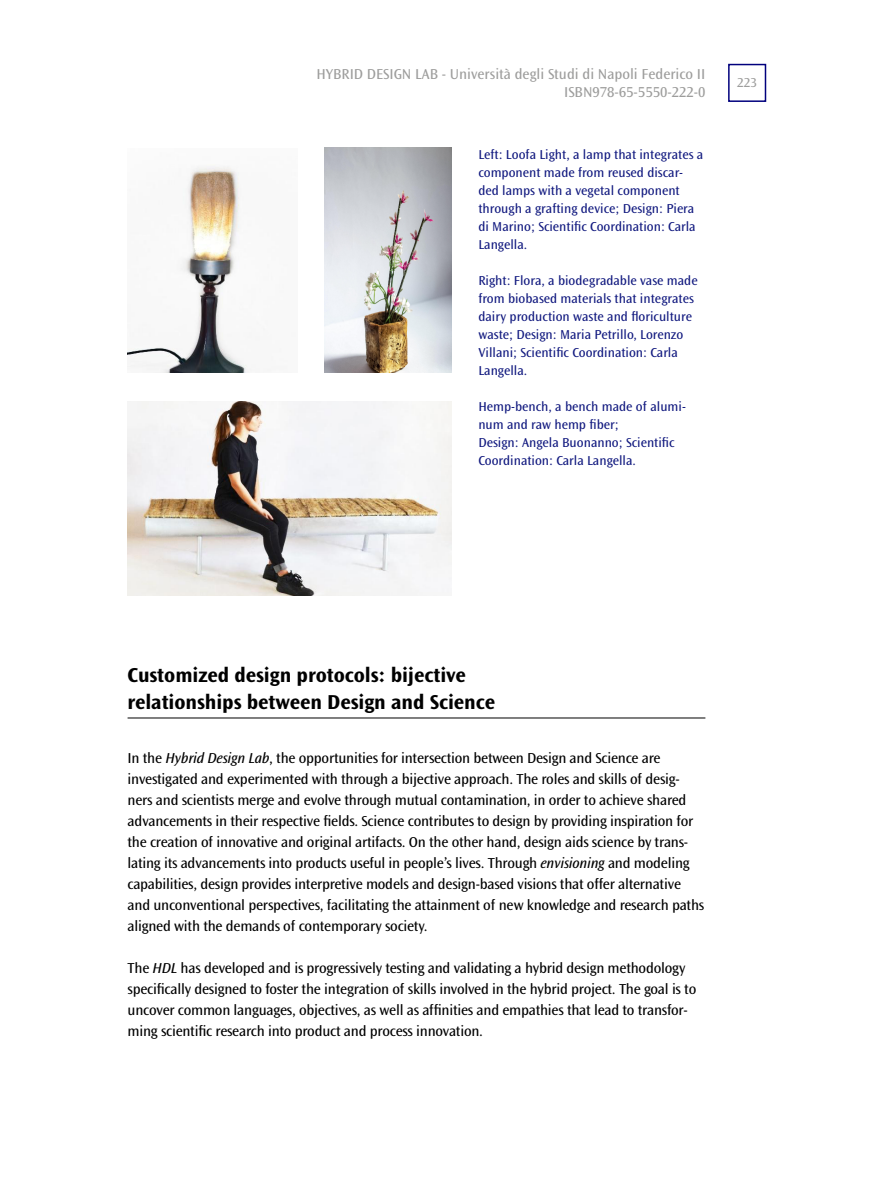
<style>
.page{position:relative;width:893px;height:1191px;background:#fff}
.page>*{position:absolute;margin:0;border:0;box-sizing:border-box;transform-origin:0 0}
.t1{font:700 21px/27px "Ocean Sans Std";letter-spacing:-.005em;color:#000}
.t2{font:15px/21px "Ocean Sans Std";letter-spacing:-.015em;color:#000}
.t3{font:15px/18px "Ocean Sans Std";color:#9d9d9c;text-align:right}
.t4{font:13.5px/18px "Ocean Sans Std";color:#11197f}
.t5{font:13.5px "Ocean Sans Std";color:#9d9d9c}
.s1{font-style:italic}
</style>
<div class="page">
<div style="left:728px;top:64px;width:38px;height:38px;border:2px solid #01007d"></div>
<hr style="left:128px;top:717px;width:577px;height:1px;background:#000">
<img style="left:128px;top:166px;width:123px;height:206px">
<img style="left:325px;top:148px;width:126px;height:224px">
<img style="left:128px;top:401px;width:323px;height:194px">
<p class="t3" style="left:316px;top:66px;width:391px">HYBRID DESIGN LAB - Università degli Studi di Napoli Federico II<br>ISBN978-65-5550-222-0</p>
<p class="t4" style="left:478px;top:145px;width:226px">Left: Loofa Light, a lamp that integrates a component made from reused discar&shy;ded lamps with a vegetal component through a grafting device; Design: Piera di Marino; Scientific Coordination: Carla Langella.</p>
<p class="t4" style="left:478px;top:271px;width:221px">Right: Flora, a biodegradable vase made from biobased materials that integrates dairy production waste and floriculture waste; Design: Maria Petrillo, Lorenzo Villani; Scientific Coordination: Carla Langella.</p>
<p class="t4" style="left:478px;top:397px;width:209px">Hemp-bench, a bench made of alumi&shy;num and raw hemp fiber;<br>Design: Angela Buonanno; Scientific<br>Coordination: Carla Langella.</p>
<p class="t5" style="left:737px;top:75px;width:21px">223</p>
<h1 class="t1" style="left:128px;top:662px;width:369px">Customized design protocols: bijective relationships between Design and Science</h1>
<p class="t2" style="left:128px;top:748px;width:578px">In the <span class="s1">Hybrid Design Lab</span>, the opportunities for intersection between Design and Science are investigated and experimented with through a bijective approach. The roles and skills of desig&shy;ners and scientists merge and evolve through mutual contamination, in order to achieve shared advancements in their respective fields. Science contributes to design by providing inspiration for the creation of innovative and original artifacts. On the other hand, design aids science by trans&shy;lating its advancements into products useful in people’s lives. Through <span class="s1">envisioning</span> and modeling capabilities, design provides interpretive models and design-based visions that offer alternative and unconventional perspectives, facilitating the attainment of new knowledge and research paths aligned with the demands of contemporary society.</p>
<p class="t2" style="left:128px;top:958px;width:570px">The <span class="s1">HDL</span> has developed and is progressively testing and validating a hybrid design methodology specifically designed to foster the integration of skills involved in the hybrid project. The goal is to uncover common languages, objectives, as well as affinities and empathies that lead to transfor&shy;ming scientific research into product and process innovation.</p>
</div>
